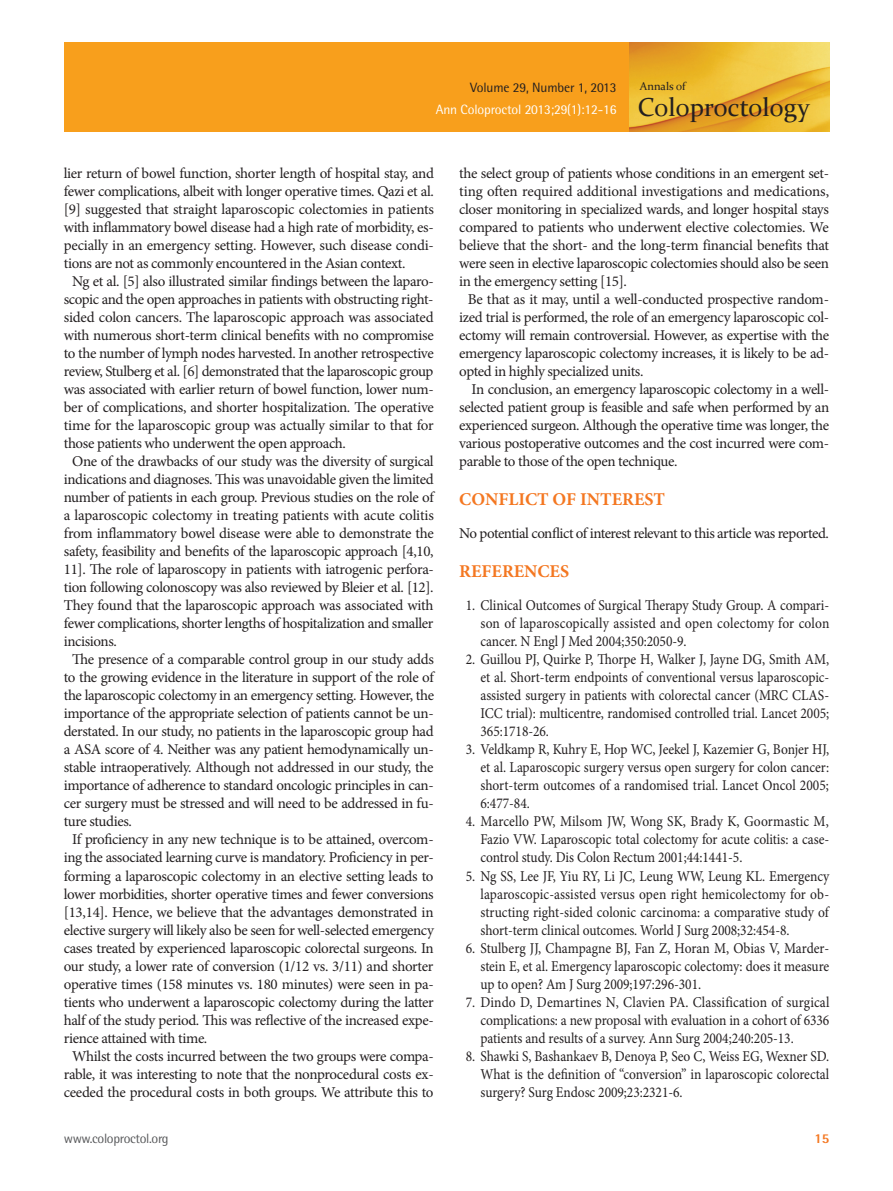
<style>
.page{position:relative;width:893px;height:1191px;background:#fff}
.page>*{position:absolute;margin:0;border:0;box-sizing:border-box;transform-origin:0 0}
.t1{font:25.95px "Constantia";color:#231f20}
.본문제목_대{font:700 18px "Minion Pro";color:#f47721}
.본문{font:15px/18px "Minion Pro";letter-spacing:-.025em;color:#231f20;text-align:justify}
.참고문헌1{font:15px/18px "Minion Pro";letter-spacing:-.005em;color:#231f20;text-align:justify;scale:.9 1}
.t2{font:13.5px "Rotis Semi Sans Std";letter-spacing:-.01em;color:#fff}
.t3{font:13.5px "Rotis Semi Sans Std";letter-spacing:-.01em;color:#231f20}
.t4{font:13.5px "Rotis Semi Sans Std";letter-spacing:-.025em;color:#57585a}
.t5{font:800 13.5px "Rotis Semi Sans Std";color:#f47721}
.t6{font:11.25px "Constantia";color:#231f20}
</style>
<div class="page">
<div style="left:64px;top:43px;width:565px;height:89px;background:#f89f1c"></div>
<img style="left:629px;top:43px;width:200px;height:89px">
<p class="t3" style="left:470px;top:80px;width:148px">Volume 29, Number 1, 2013</p>
<p class="t2" style="left:436px;top:102px;width:182px">Ann Coloproctol 2013;29(1):12-16</p>
<p class="t6" style="left:640px;top:79px;width:47px">Annals of</p>
<h1 class="t1" style="left:638px;top:90px;width:174px">Coloproctology</h1>
<p class="본문" style="left:64px;top:164px;width:372px">lier return of bowel function, shorter length of hospital stay, and fewer complications, albeit with longer operative times. Qazi et al. [9] suggested that straight laparoscopic colectomies in patients with inflammatory bowel disease had a high rate of morbidity, es&shy;pecially in an emergency setting. However, such disease condi&shy;tions are not as commonly encountered in the Asian context.</p>
<p class="본문" style="left:64px;top:272px;width:372px;text-indent:9px">Ng et al. [5] also illustrated similar findings between the laparo&shy;scopic and the open approaches in patients with obstructing right&shy;sided colon cancers. The laparoscopic approach was associated with numerous short-term clinical benefits with no compromise to the number of lymph nodes harvested. In another retrospective review, Stulberg et al. [6] demonstrated that the laparoscopic group was associated with earlier return of bowel function, lower num&shy;ber of complications, and shorter hospitalization. The operative time for the laparoscopic group was actually similar to that for those patients who underwent the open approach.</p>
<p class="본문" style="left:64px;top:452px;width:372px;text-indent:9px">One of the drawbacks of our study was the diversity of surgical indications and diagnoses. This was unavoidable given the limited number of patients in each group. Previous studies on the role of a laparoscopic colectomy in treating patients with acute colitis from inflammatory bowel disease were able to demonstrate the safety, feasibility and benefits of the laparoscopic approach [4,10, 11]. The role of laparoscopy in patients with iatrogenic perfora&shy;tion following colonoscopy was also reviewed by Bleier et al. [12].<br>They found that the laparoscopic approach was associated with fewer complications, shorter lengths of hospitalization and smaller incisions.</p>
<p class="본문" style="left:64px;top:650px;width:372px;text-indent:9px">The presence of a comparable control group in our study adds to the growing evidence in the literature in support of the role of the laparoscopic colectomy in an emergency setting. However, the importance of the appropriate selection of patients cannot be un&shy;derstated. In our study, no patients in the laparoscopic group had a ASA score of 4. Neither was any patient hemodynamically un&shy;stable intraoperatively. Although not addressed in our study, the importance of adherence to standard oncologic principles in can&shy;cer surgery must be stressed and will need to be addressed in fu&shy;ture studies.</p>
<p class="본문" style="left:64px;top:830px;width:372px;text-indent:9px">If proficiency in any new technique is to be attained, overcom&shy;ing the associated learning curve is mandatory. Proficiency in per&shy;forming a laparoscopic colectomy in an elective setting leads to lower morbidities, shorter operative times and fewer conversions [13,14]. Hence, we believe that the advantages demonstrated in elective surgery will likely also be seen for well-selected emergency cases treated by experienced laparoscopic colorectal surgeons. In our study, a lower rate of conversion (1/12 vs. 3/11) and shorter operative times (158 minutes vs. 180 minutes) were seen in pa&shy;tients who underwent a laparoscopic colectomy during the latter half of the study period. This was reflective of the increased expe&shy;rience attained with time.</p>
<p class="본문" style="left:64px;top:1046px;width:371px;text-align:center">Whilst the costs incurred between the two groups were compa&shy;rable, it was interesting to note that the nonprocedural costs ex&shy;ceeded the procedural costs in both groups. We attribute this to</p>
<p class="본문" style="left:459px;top:164px;width:371px">the select group of patients whose conditions in an emergent set&shy;ting often required additional investigations and medications, closer monitoring in specialized wards, and longer hospital stays compared to patients who underwent elective colectomies. We believe that the short- and the long-term financial benefits that were seen in elective laparoscopic colectomies should also be seen in the emergency setting [15].</p>
<p class="본문" style="left:459px;top:290px;width:371px;text-indent:9px">Be that as it may, until a well-conducted prospective random&shy;ized trial is performed, the role of an emergency laparoscopic col&shy;ectomy will remain controversial. However, as expertise with the emergency laparoscopic colectomy increases, it is likely to be ad&shy;opted in highly specialized units.</p>
<p class="본문" style="left:459px;top:380px;width:371px;text-indent:12px">In conclusion, an emergency laparoscopic colectomy in a well&shy;selected patient group is feasible and safe when performed by an experienced surgeon. Although the operative time was longer, the various postoperative outcomes and the cost incurred were com&shy;parable to those of the open technique.</p>
<p class="본문제목_대" style="left:459px;top:486px;width:207px">CONFLICT OF INTEREST</p>
<p class="본문" style="left:459px;top:524px;width:371px">No potential conflict of interest relevant to this article was reported.</p>
<p class="본문제목_대" style="left:459px;top:558px;width:111px">REFERENCES</p>
<p class="참고문헌1" style="left:480px;top:596px;width:389px;text-indent:-15px">1. Clinical Outcomes of Surgical Therapy Study Group. A compari&shy;son of laparoscopically assisted and open colectomy for colon cancer. N Engl J Med 2004;350:2050-9.</p>
<p class="참고문헌1" style="left:480px;top:650px;width:389px;text-indent:-15px">2. Guillou PJ, Quirke P, Thorpe H, Walker J, Jayne DG, Smith AM, et al. Short-term endpoints of conventional versus laparoscopic&shy;assisted surgery in patients with colorectal cancer (MRC CLAS-ICC trial): multicentre, randomised controlled trial. Lancet 2005; 365:1718-26.</p>
<p class="참고문헌1" style="left:480px;top:740px;width:389px;text-indent:-15px">3. Veldkamp R, Kuhry E, Hop WC, Jeekel J, Kazemier G, Bonjer HJ, et al. Laparoscopic surgery versus open surgery for colon cancer: short-term outcomes of a randomised trial. Lancet Oncol 2005; 6:477-84.</p>
<p class="참고문헌1" style="left:480px;top:812px;width:389px;text-indent:-15px">4. Marcello PW, Milsom JW, Wong SK, Brady K, Goormastic M, Fazio VW. Laparoscopic total colectomy for acute colitis: a case&shy;control study. Dis Colon Rectum 2001;44:1441-5.</p>
<p class="참고문헌1" style="left:480px;top:866px;width:389px;text-indent:-15px">5. Ng SS, Lee JF, Yiu RY, Li JC, Leung WW, Leung KL. Emergency laparoscopic-assisted versus open right hemicolectomy for ob&shy;structing right-sided colonic carcinoma: a comparative study of short-term clinical outcomes. World J Surg 2008;32:454-8.</p>
<p class="참고문헌1" style="left:480px;top:938px;width:389px;text-indent:-15px">6. Stulberg JJ, Champagne BJ, Fan Z, Horan M, Obias V, Marder&shy;stein E, et al. Emergency laparoscopic colectomy: does it measure up to open? Am J Surg 2009;197:296-301.</p>
<p class="참고문헌1" style="left:480px;top:992px;width:389px;text-indent:-15px">7. Dindo D, Demartines N, Clavien PA. Classification of surgical complications: a new proposal with evaluation in a cohort of 6336 patients and results of a survey. Ann Surg 2004;240:205-13.</p>
<p class="참고문헌1" style="left:480px;top:1046px;width:389px;text-indent:-15px">8. Shawki S, Bashankaev B, Denoya P, Seo C, Weiss EG, Wexner SD.<br>What is the definition of “conversion” in laparoscopic colorectal surgery? Surg Endosc 2009;23:2321-6.</p>
<p class="t4" style="left:64px;top:1130px;width:106px">www.coloproctol.org</p>
<p class="t5" style="left:814px;top:1129px;width:16px">15</p>
</div>
